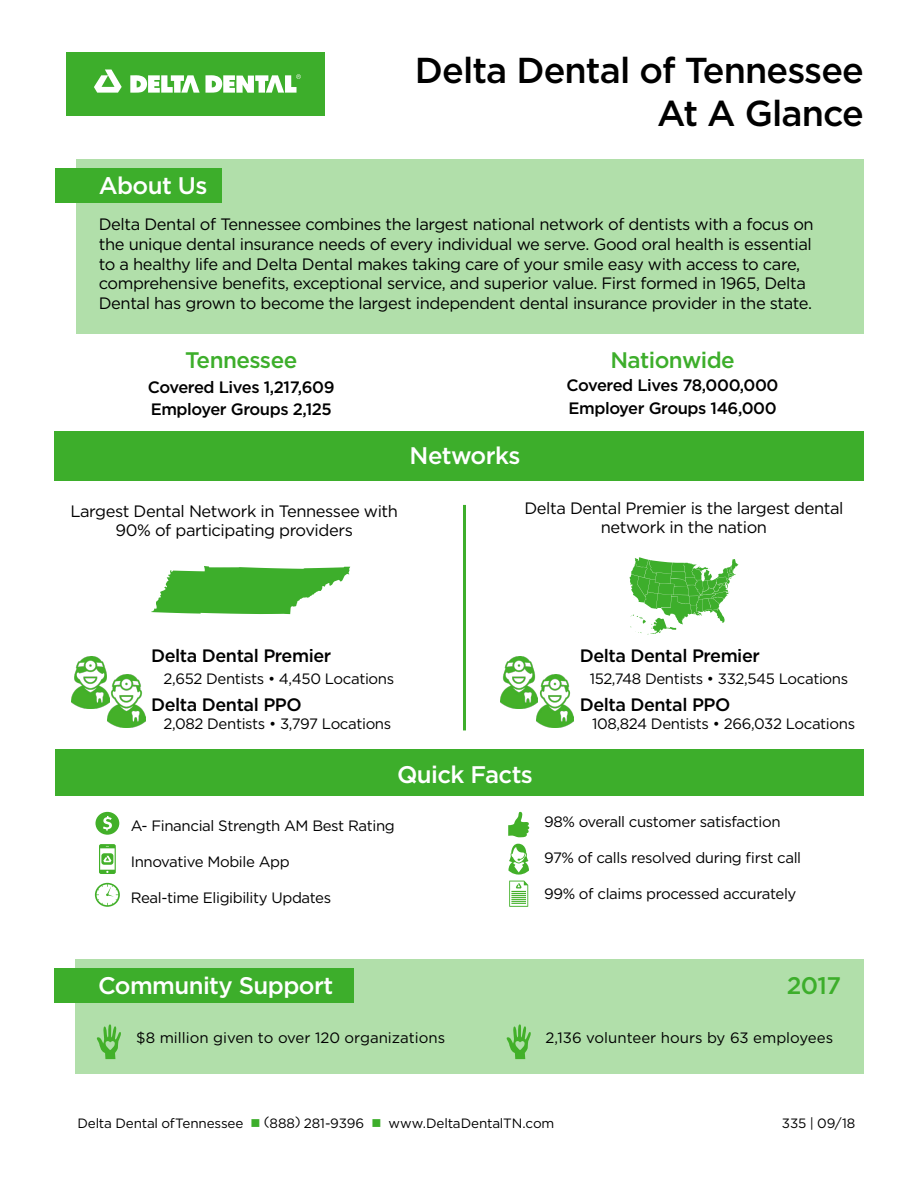
<style>
.page{position:relative;width:918px;height:1188px;background:#fff}
.page>*{position:absolute;margin:0;border:0;box-sizing:border-box;transform-origin:0 0}
.t1{font:500 36px "Gotham";letter-spacing:-.025em;color:#000}
.t2{font:500 24px "Gotham";letter-spacing:-.025em;color:#fff}
.t3{font:500 24px "Gotham";color:#3dae2b}
.t4{font:500 22.5px "Gotham";letter-spacing:-.025em;color:#3dae2b}
.t5{font:500 18px "Gotham";letter-spacing:-.025em;color:#000}
.t6{font:16.5px/19.8px "Gotham";letter-spacing:-.025em;color:#000}
.t7{font:500 16.5px "Gotham";letter-spacing:-.025em;color:#000}
.t8{font:15px "Gotham";letter-spacing:-.025em;color:#000}
.t9{font:15px "Gotham";color:#000}
.t10{font:13.5px "Gotham";letter-spacing:-.01em;color:#000}
.s1{color:#3dae2b}
</style>
<div class="page">
<div style="left:55px;top:749px;width:809px;height:46px;background:#3dae2b"></div>
<div style="left:76px;top:959px;width:788px;height:114px;background:#b1dfaa"></div>
<div style="left:54px;top:968px;width:299px;height:35px;background:#3dae2b"></div>
<svg style="left:506px;top:1024px;width:25px;height:35px"></svg>
<svg style="left:96px;top:1024px;width:25px;height:35px"></svg>
<svg style="left:95px;top:812px;width:24px;height:23px"></svg>
<svg style="left:99px;top:844px;width:17px;height:30px"></svg>
<svg style="left:95px;top:883px;width:25px;height:24px"></svg>
<div style="left:76px;top:159px;width:788px;height:175px;background:#b1dfaa"></div>
<div style="left:55px;top:168px;width:167px;height:35px;background:#3dae2b"></div>
<div style="left:54px;top:431px;width:810px;height:50px;background:#3dae2b"></div>
<hr style="left:463px;top:505px;width:3px;height:225px;background:#3dae2b">
<img style="left:72px;top:656px;width:36px;height:53px">
<img style="left:108px;top:675px;width:37px;height:52px">
<svg style="left:151px;top:566px;width:199px;height:48px"></svg>
<svg style="left:630px;top:557px;width:108px;height:77px"></svg>
<img style="left:501px;top:656px;width:36px;height:53px">
<img style="left:537px;top:675px;width:37px;height:52px">
<div style="left:66px;top:52px;width:258px;height:64px;background:#3dae2b"></div>
<svg style="left:94px;top:70px;width:28px;height:23px"></svg>
<svg style="left:130px;top:74px;width:171px;height:19px"></svg>
<svg style="left:508px;top:812px;width:21px;height:25px"></svg>
<svg style="left:508px;top:844px;width:21px;height:31px"></svg>
<svg style="left:509px;top:881px;width:19px;height:26px"></svg>
<p class="t1" style="left:415px;top:47px;width:451px">Delta Dental of Tennessee</p>
<p class="t1" style="left:657px;top:90px;width:208px">At A Glance</p>
<p class="t2" style="left:99px;top:170px;width:110px">About Us</p>
<p class="t6" style="left:99px;top:214px;width:716px">Delta Dental of Tennessee combines the largest national network of dentists with a focus on the unique dental insurance needs of every individual we serve. Good oral health is essential to a healthy life and Delta Dental makes taking care of your smile easy with access to care, comprehensive benefits, exceptional service, and superior value. First formed in 1965, Delta Dental has grown to become the largest independent dental insurance provider in the state.</p>
<p class="t4" style="left:185px;top:345px;width:114px">Tennessee</p>
<p class="t4" style="left:610px;top:345px;width:126px">Nationwide</p>
<p class="t7" style="left:148px;top:376px;width:188px">Covered Lives 1,217,609</p>
<p class="t7" style="left:151px;top:399px;width:183px">Employer Groups 2,125</p>
<p class="t7" style="left:567px;top:375px;width:213px">Covered Lives 78,000,000</p>
<p class="t7" style="left:569px;top:397px;width:210px">Employer Groups 146,000</p>
<p class="t2" style="left:410px;top:439px;width:112px">Networks</p>
<p class="t6" style="left:70px;top:501px;width:329px">Largest Dental Network in Tennessee with</p>
<p class="t6" style="left:116px;top:520px;width:239px">90% of participating providers</p>
<p class="t6" style="left:524px;top:498px;width:321px">Delta Dental Premier is the largest dental</p>
<p class="t6" style="left:601px;top:517px;width:168px">network in the nation</p>
<p class="t5" style="left:151px;top:644px;width:182px">Delta Dental Premier</p>
<p class="t8" style="left:164px;top:669px;width:232px">2,652 Dentists • 4,450 Locations</p>
<p class="t5" style="left:151px;top:693px;width:152px">Delta Dental PPO</p>
<p class="t8" style="left:164px;top:715px;width:229px">2,082 Dentists • 3,797 Locations</p>
<p class="t5" style="left:580px;top:644px;width:182px">Delta Dental Premier</p>
<p class="t8" style="left:590px;top:669px;width:260px">152,748 Dentists • 332,545 Locations</p>
<p class="t5" style="left:580px;top:693px;width:152px">Delta Dental PPO</p>
<p class="t8" style="left:592px;top:715px;width:265px">108,824 Dentists • 266,032 Locations</p>
<p class="t2" style="left:397px;top:759px;width:137px">Quick Facts</p>
<p class="t8" style="left:131px;top:816px;width:266px">A- Financial Strength AM Best Rating</p>
<p class="t8" style="left:131px;top:852px;width:161px">Innovative Mobile App</p>
<p class="t8" style="left:131px;top:888px;width:202px">Real-time Eligibility Updates</p>
<p class="t8" style="left:544px;top:812px;width:238px">98% overall customer satisfaction</p>
<p class="t8" style="left:544px;top:848px;width:259px">97% of calls resolved during first call</p>
<p class="t8" style="left:544px;top:884px;width:254px">99% of claims processed accurately</p>
<p class="t2" style="left:98px;top:970px;width:237px">Community Support</p>
<p class="t3" style="left:787px;top:970px;width:56px">2017</p>
<p class="t9" style="left:136px;top:1028px;width:311px">$8 million given to over 120 organizations</p>
<p class="t9" style="left:546px;top:1028px;width:289px">2,136 volunteer hours by 63 employees</p>
<p class="t10" style="left:77px;top:1115px;width:478px">Delta Dental ofTennessee <span class="s1">■</span> (888) 281-9396 <span class="s1">■</span> www.DeltaDentalTN.com</p>
<p class="t10" style="left:782px;top:1115px;width:75px">335 | 09/18</p>
</div>
